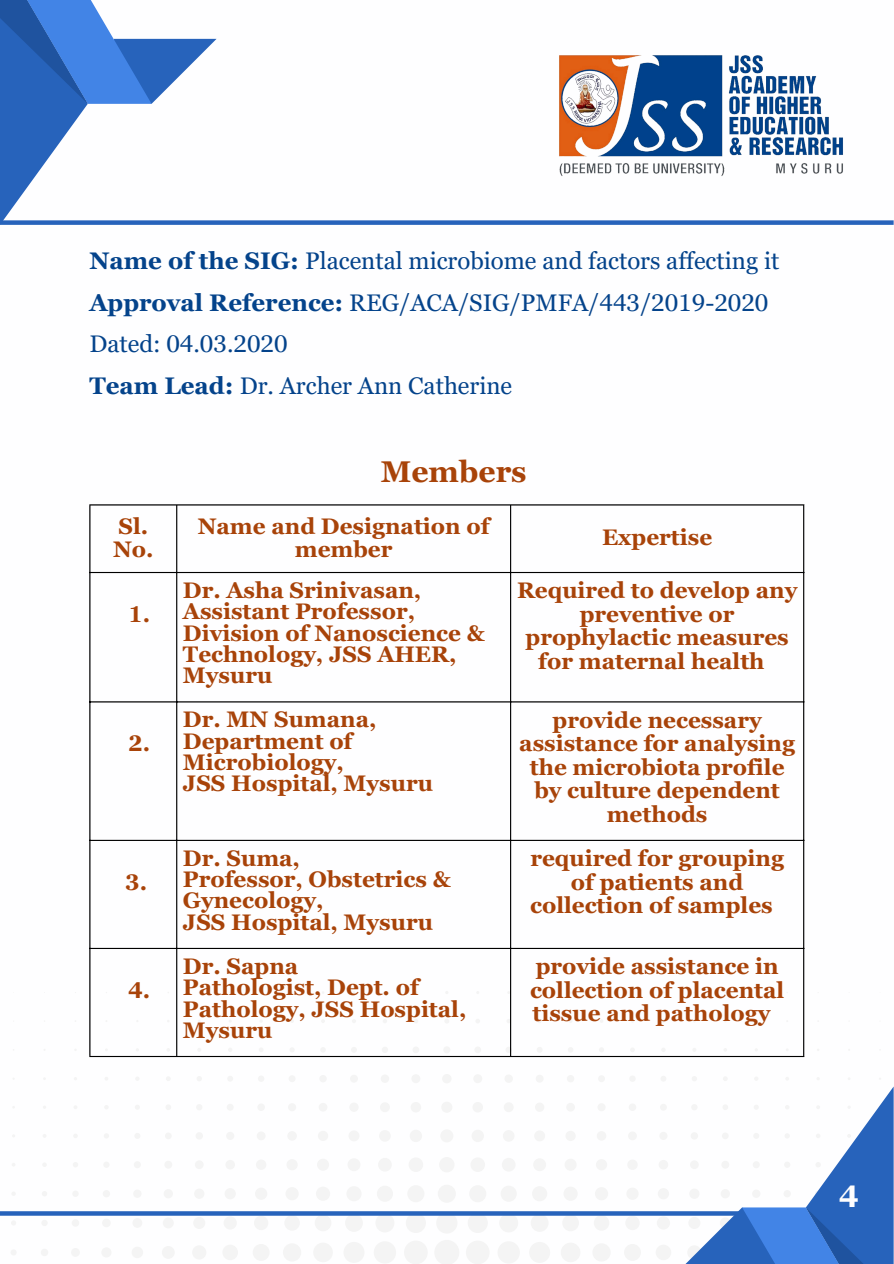
<style>
.page{position:relative;width:894px;height:1264px;background:#fff}
.page>*{position:absolute;margin:0;border:0;box-sizing:border-box;transform-origin:0 0}
.t1{font:700 30.6px "Georgia Pro";color:#fefeff}
.t2{font:700 30px "Georgia Pro";color:#a84309}
.t3{font:24px/41.7px "Georgia Pro";color:#04438b}
.t4{font:700 22.5px/23.7px "Georgia Pro";color:#a84309}
.s1{font-weight:700}
</style>
<div class="page">
<svg style="left:0;top:0;width:216px;height:220px"></svg>
<svg style="left:0;top:990px;width:881px;height:273px"></svg>
<svg style="left:677px;top:1086px;width:216px;height:177px"></svg>
<svg style="left:0;top:1211px;width:740px;height:4px;background:#326bbe"></svg>
<img style="left:559px;top:55px;width:284px;height:121px">
<div style="left:0;top:220px;width:893px;height:5px;background:#2763bb"></div>
<hr style="left:89px;top:505px;width:1px;height:550px;background:#000">
<hr style="left:176px;top:505px;width:1px;height:550px;background:#000">
<hr style="left:510px;top:505px;width:1px;height:550px;background:#000">
<hr style="left:802px;top:505px;width:2px;height:550px;background:#000">
<hr style="left:89px;top:504px;width:715px;height:1px;background:#000">
<hr style="left:89px;top:572px;width:715px;height:1px;background:#000">
<hr style="left:89px;top:701px;width:715px;height:1px;background:#000">
<hr style="left:89px;top:839px;width:715px;height:2px;background:#000">
<hr style="left:89px;top:947px;width:715px;height:2px;background:#000">
<hr style="left:89px;top:1055px;width:715px;height:2px;background:#000">
<p class="t3" style="left:89px;top:240px;width:691px"><span class="s1">Name of the SIG:</span> Placental microbiome and factors affecting it</p>
<p class="t3" style="left:89px;top:281px;width:680px"><span class="s1">Approval Reference:</span> REG/ACA/SIG/PMFA/443/2019-2020<br>Dated: 04.03.2020</p>
<p class="t3" style="left:89px;top:364px;width:424px"><span class="s1">Team Lead:</span> Dr. Archer Ann Catherine</p>
<h1 class="t2" style="left:380px;top:455px;width:147px">Members</h1>
<p class="t4" style="left:113px;top:514px;width:42px">Sl.<br>No.</p>
<p class="t4" style="left:198px;top:514px;width:293px;text-align:center">Name and Designation of member</p>
<p class="t4" style="left:602px;top:525px;width:112px">Expertise</p>
<p class="t4" style="left:128px;top:602px;width:24px">1.</p>
<p class="t4" style="left:128px;top:731px;width:24px">2.</p>
<p class="t4" style="left:125px;top:869px;width:24px">3.</p>
<p class="t4" style="left:128px;top:977px;width:24px">4.</p>
<p class="t4" style="left:183px;top:578px;width:240px">Dr. Asha Srinivasan,</p>
<p class="t4" style="left:183px;top:599px;width:233px">Assistant Professor,</p>
<p class="t4" style="left:183px;top:622px;width:303px;line-height:21.3px">Division of Nanoscience &amp;<br>Technology, JSS AHER,<br>Mysuru</p>
<p class="t4" style="left:183px;top:707px;width:195px">Dr. MN Sumana,</p>
<p class="t4" style="left:183px;top:730px;width:171px;line-height:21.3px">Department of<br>Microbiology,</p>
<p class="t4" style="left:183px;top:771px;width:251px">JSS Hospital, Mysuru</p>
<p class="t4" style="left:183px;top:846px;width:118px">Dr. Suma,</p>
<p class="t4" style="left:183px;top:868px;width:269px;line-height:21.3px">Professor, Obstetrics &amp;<br>Gynecology,</p>
<p class="t4" style="left:183px;top:910px;width:251px">JSS Hospital, Mysuru</p>
<p class="t4" style="left:183px;top:954px;width:117px">Dr. Sapna</p>
<p class="t4" style="left:183px;top:976px;width:285px;line-height:21.3px">Pathologist, Dept. of<br>Pathology, JSS Hospital,<br>Mysuru</p>
<p class="t4" style="left:517px;top:578px;width:282px;text-align:center">Required to develop any preventive or prophylactic measures for maternal health</p>
<p class="t4" style="left:519px;top:707px;width:277px;text-align:center">provide necessary assistance for analysing the microbiota profile by culture dependent methods</p>
<p class="t4" style="left:530px;top:846px;width:255px;text-align:center">required for grouping of patients and collection of samples</p>
<p class="t4" style="left:530px;top:954px;width:256px">provide assistance in collection of placental tissue and pathology</p>
<p class="t1" style="left:838px;top:1178px;width:21px">4</p>
</div>
